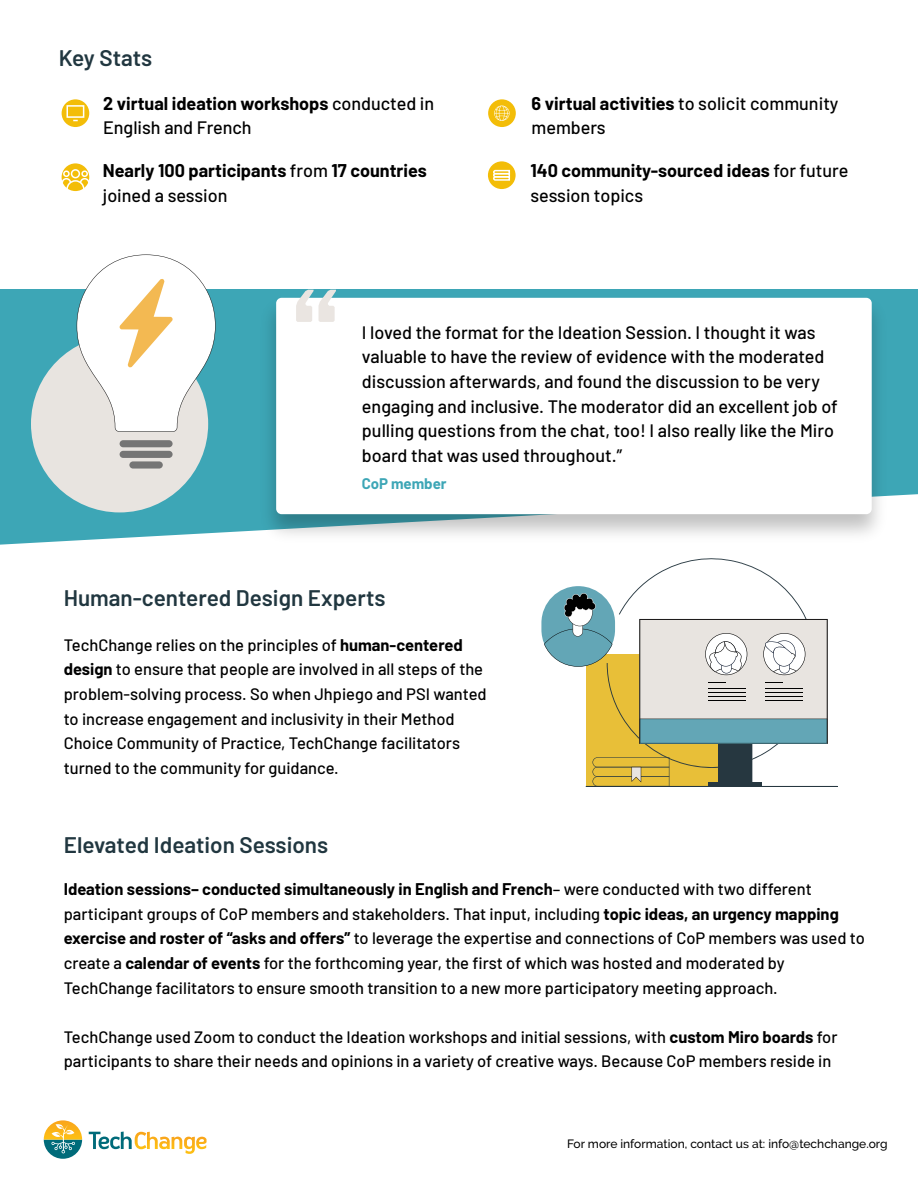
<style>
.page{position:relative;width:918px;height:1188px;background:#fff}
.page>*{position:absolute;margin:0;border:0;box-sizing:border-box;transform-origin:0 0}
.t1{font:600 22.5px "Barlow";color:#213740}
.t2{font:500 18px/24.6px "Barlow";color:#000}
.t3{font:700 18px/24.6px "Barlow";color:#000}
.t4{font:500 16.5px/24.6px "Barlow";color:#000}
.t5{font:700 15px "Barlow";color:#3da6b6}
.t6{font:500 12px "Raleway";color:#000}
.s1{font-weight:700}
.s2{font-weight:500}
</style>
<div class="page">
<svg style="left:0;top:289px;width:918px;height:256px;background:#4dadbc"></svg>
<div style="left:62px;top:99px;width:27px;height:28px;background:#f3bd08;border-radius:50%"></div>
<div style="left:62px;top:163px;width:27px;height:28px;background:#f3bd08;border-radius:50%"></div>
<div style="left:488px;top:161px;width:28px;height:28px;background:#f3bd08;border-radius:50%"></div>
<div style="left:71px;top:169px;width:9px;height:9px;border:2px solid #fff;border-radius:50%"></div>
<div style="left:66px;top:180px;width:19px;height:18px;border:2px solid #fff;border-radius:50%"></div>
<div style="left:81px;top:170px;width:7px;height:7px;border:2px solid #fff;border-radius:50%"></div>
<svg style="left:79px;top:177px;width:11px;height:7px"></svg>
<div style="left:63px;top:170px;width:7px;height:7px;border:2px solid #fff;border-radius:50%"></div>
<svg style="left:61px;top:177px;width:11px;height:7px"></svg>
<div style="left:488px;top:99px;width:28px;height:28px;background:#f3bd08;border-radius:50%"></div>
<img style="left:253px;top:289px;width:642px;height:256px">
<div style="left:276px;top:298px;width:596px;height:216px;background:#fff;border-radius:5px"></div>
<svg style="left:296px;top:290px;width:40px;height:32px"></svg>
<div style="left:67px;top:105px;width:17px;height:13px;border:2px solid #fff"></div>
<div style="left:541px;top:586px;width:74px;height:80px;background:#63a6b6;border-radius:37px"></div>
<svg style="left:633px;top:558px;width:157px;height:35px"></svg>
<svg style="left:544px;top:593px;width:284px;height:193px"></svg>
<hr style="left:765px;top:688px;width:38px;height:1px;background:#000">
<hr style="left:765px;top:692px;width:38px;height:1px;background:#000">
<hr style="left:765px;top:697px;width:38px;height:1px;background:#000">
<hr style="left:765px;top:701px;width:38px;height:1px;background:#000">
<hr style="left:586px;top:786px;width:251px;height:1px;background:#263740">
<div style="left:31px;top:335px;width:177px;height:177px;background:#e8e4e0;border-radius:50%"></div>
<div style="left:120px;top:440px;width:53px;height:7px;background:#757575;border-radius:4px"></div>
<div style="left:120px;top:451px;width:53px;height:7px;background:#757575;border-radius:4px"></div>
<div style="left:129px;top:461px;width:34px;height:8px;background:#757575;border-radius:4px"></div>
<svg style="left:77px;top:255px;width:139px;height:177px"></svg>
<svg style="left:493px;top:169px;width:18px;height:12px"></svg>
<svg style="left:44px;top:1120px;width:38px;height:39px"></svg>
<svg style="left:89px;top:1132px;width:118px;height:22px"></svg>
<svg style="left:494px;top:106px;width:16px;height:15px"></svg>
<h1 class="t1" style="left:59px;top:41px;width:95px">Key Stats</h1>
<p class="t2" style="left:103px;top:90px;width:333px"><span class="s1">2 virtual ideation workshops</span> conducted in<br>English and French</p>
<p class="t2" style="left:532px;top:90px;width:308px"><span class="s1">6 virtual activities</span> to solicit community members</p>
<p class="t3" style="left:103px;top:157px;width:325px">Nearly 100 participants <span class="s2">from</span> 17 countries <span class="s2">joined a session</span></p>
<p class="t3" style="left:530px;top:157px;width:319px">140 community-sourced ideas <span class="s2">for future session topics</span></p>
<p class="t2" style="left:362px;top:319px;width:477px">I loved the format for the Ideation Session. I thought it was valuable to have the review of evidence with the moderated discussion afterwards, and found the discussion to be very engaging and inclusive. The moderator did an excellent job of pulling questions from the chat, too! I also really like the Miro board that was used throughout.”</p>
<p class="t5" style="left:362px;top:472px;width:86px">CoP member</p>
<h1 class="t1" style="left:64px;top:581px;width:323px">Human-centered Design Experts</h1>
<p class="t4" style="left:64px;top:631px;width:425px">TechChange relies on the principles of <span class="s1">human-centered design</span> to ensure that people are involved in all steps of the problem-solving process. So when Jhpiego and PSI wanted to increase engagement and inclusivity in their Method Choice Community of Practice, TechChange facilitators turned to the community for guidance.</p>
<h1 class="t1" style="left:64px;top:828px;width:266px">Elevated Ideation Sessions</h1>
<p class="t4" style="left:64px;top:876px;width:803px"><span class="s1">Ideation sessions– conducted simultaneously in English and French</span>– were conducted with two different participant groups of CoP members and stakeholders. That input, including <span class="s1">topic ideas, an urgency mapping exercise and roster of “asks and offers”</span> to leverage the expertise and connections of CoP members was used to create a <span class="s1">calendar of events</span> for the forthcoming year, the first of which was hosted and moderated by TechChange facilitators to ensure smooth transition to a new more participatory meeting approach.</p>
<p class="t4" style="left:64px;top:1023px;width:775px">TechChange used Zoom to conduct the Ideation workshops and initial sessions, with <span class="s1">custom Miro boards</span> for participants to share their needs and opinions in a variety of creative ways. Because CoP members reside in</p>
<p class="t6" style="left:567px;top:1137px;width:322px">For more information, contact us at: info@techchange.org</p>
</div>
